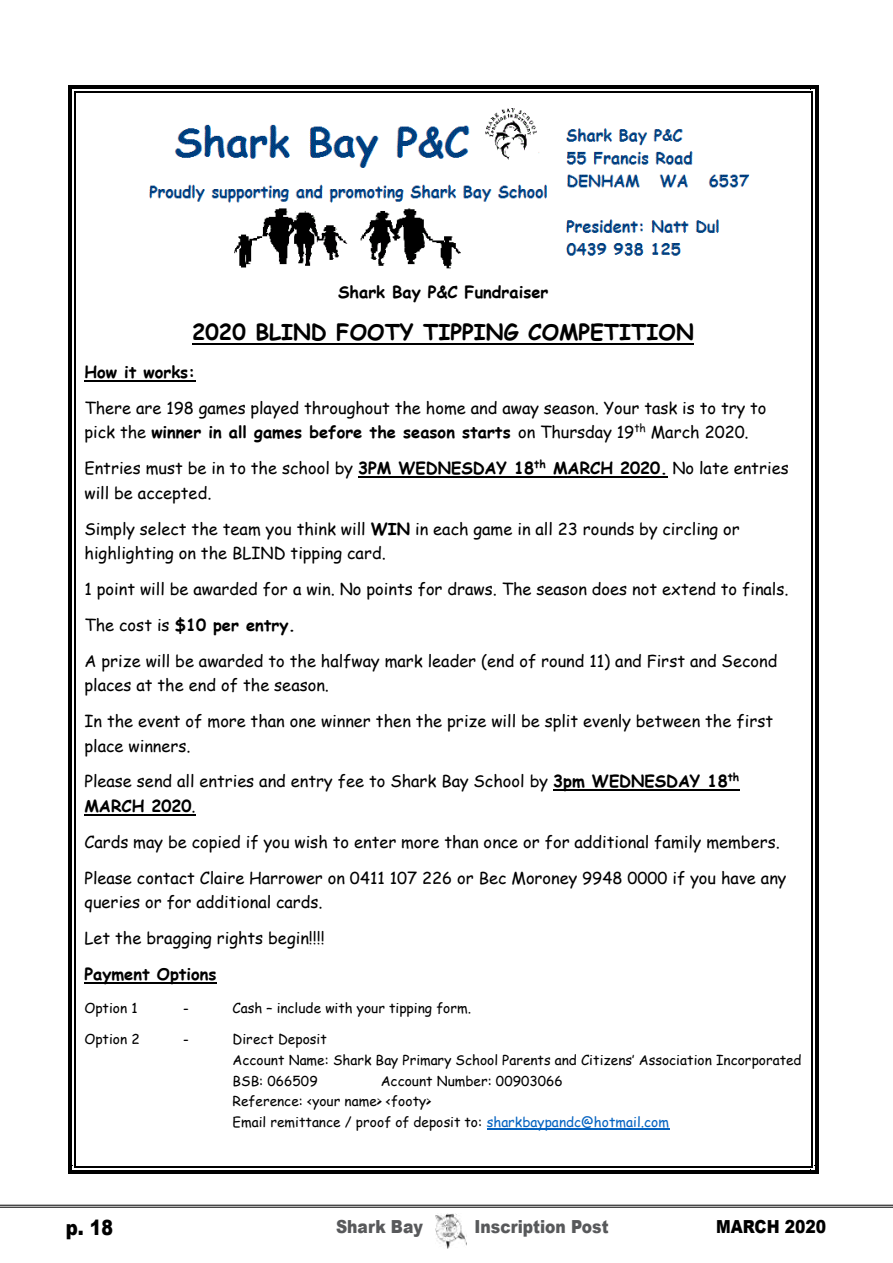
<style>
.page{position:relative;width:893px;height:1263px;background:#fff}
.page>*{position:absolute;margin:0;border:0;box-sizing:border-box;transform-origin:0 0}
.t1{font:700 21.9px "Comic Sans MS";color:#000}
.t2{font:900 21px "Arial";color:#000;scale:.86 1}
.t3{font:900 18px "Arial";color:#58595b;scale:.86 1}
.t4{font:900 18px "Arial";color:#000;scale:.86 1}
.t5{font:16.5px/35.7px "Comic Sans MS";color:#000}
.t6{font:700 16.5px "Comic Sans MS";color:#000}
.t7{font:13.65px/20.7px "Comic Sans MS";color:#000}
.s1{font-weight:700}
.s2{color:#0563c1}
</style>
<div class="page">
<hr style="left:0;top:1205px;width:893px;height:1px;background:#000">
<hr style="left:0;top:1207px;width:893px;height:1px;background:#000">
<img style="left:435px;top:1213px;width:31px;height:35px">
<hr style="left:192px;top:343px;width:502px;height:2px;background:#000">
<hr style="left:84px;top:380px;width:112px;height:2px;background:#000">
<hr style="left:358px;top:476px;width:309px;height:2px;background:#000">
<hr style="left:553px;top:790px;width:186px;height:1px;background:#000">
<hr style="left:84px;top:814px;width:112px;height:2px;background:#000">
<hr style="left:84px;top:982px;width:133px;height:1px;background:#000">
<hr style="left:487px;top:1128px;width:182px;height:1px;background:#0563c1">
<img style="left:149px;top:108px;width:601px;height:161px">
<svg style="left:68px;top:85px;width:8px;height:8px"></svg>
<hr style="left:76px;top:85px;width:735px;height:4px;background:#000">
<hr style="left:76px;top:91px;width:735px;height:2px;background:#000">
<svg style="left:811px;top:85px;width:8px;height:8px"></svg>
<hr style="left:68px;top:93px;width:4px;height:1073px;background:#000">
<hr style="left:74px;top:93px;width:2px;height:1073px;background:#000">
<hr style="left:815px;top:93px;width:4px;height:1073px;background:#000">
<hr style="left:811px;top:93px;width:2px;height:1073px;background:#000">
<svg style="left:68px;top:1166px;width:8px;height:8px"></svg>
<hr style="left:76px;top:1170px;width:735px;height:4px;background:#000">
<hr style="left:76px;top:1166px;width:735px;height:2px;background:#000">
<svg style="left:811px;top:1166px;width:8px;height:8px"></svg>
<p class="t6" style="left:338px;top:280px;width:212px">Shark Bay P&amp;C Fundraiser</p>
<h1 class="t1" style="left:192px;top:316px;width:503px">2020 BLIND FOOTY TIPPING COMPETITION</h1>
<p class="t6" style="left:84px;top:360px;width:112px">How it works:</p>
<p class="t5" style="left:84px;top:395px;width:683px;line-height:24.8px">There are 198 games played throughout the home and away season. Your task is to try to pick the <span class="s1">winner in all games before the season starts</span> on Thursday 19<sup>th</sup> March 2020.</p>
<p class="t5" style="left:84px;top:455px;width:706px;line-height:24.6px">Entries must be in to the school by <span class="s1">3PM WEDNESDAY 18</span><sup>th</sup> <span class="s1">MARCH 2020.</span> No late entries will be accepted.</p>
<p class="t5" style="left:84px;top:515px;width:657px;line-height:24.9px">Simply select the team you think will <span class="s1">WIN</span> in each game in all 23 rounds by circling or highlighting on the BLIND tipping card.</p>
<p class="t5" style="left:84px;top:571px;width:705px">1 point will be awarded for a win. No points for draws. The season does not extend to finals.<br>The cost is <span class="s1">$10 per entry.<br></span>A prize will be awarded to the halfway mark leader (end of round 11) and First and Second</p>
<p class="t5" style="left:85px;top:667px;width:690px">places at the end of the season.<br>In the event of more than one winner then the prize will be split evenly between the first</p>
<p class="t5" style="left:85px;top:727px;width:656px">place winners.<br>Please send all entries and entry fee to Shark Bay School by <span class="s1">3pm WEDNESDAY 18</span><sup>th</sup></p>
<p class="t5" style="left:84px;top:788px;width:703px"><span class="s1">MARCH 2020</span>.<br>Cards may be copied if you wish to enter more than once or for additional family members.<br>Please contact Claire Harrower on 0411 107 226 or Bec Moroney 9948 0000 if you have any</p>
<p class="t5" style="left:84px;top:884px;width:242px">queries or for additional cards.<br>Let the bragging rights begin!!!!</p>
<p class="t6" style="left:84px;top:962px;width:133px">Payment Options</p>
<p class="t7" style="left:84px;top:997px;width:55px">Option 1</p>
<p class="t7" style="left:183px;top:997px;width:7px">-</p>
<p class="t7" style="left:233px;top:997px;width:240px">Cash – include with your tipping form.</p>
<p class="t7" style="left:84px;top:1028px;width:57px">Option 2</p>
<p class="t7" style="left:183px;top:1028px;width:7px">-</p>
<p class="t7" style="left:233px;top:1028px;width:570px">Direct Deposit<br>Account Name: Shark Bay Primary School Parents and Citizens’ Association Incorporated<br>BSB: 066509</p>
<p class="t7" style="left:233px;top:1070px;width:438px;text-indent:148px">Account Number: 00903066<br>Reference: &lt;your name&gt; &lt;footy&gt;<br>Email remittance / proof of deposit to: <span class="s2">sharkbaypandc@hotmail.com</span></p>
<p class="t2" style="left:66px;top:1212px;width:56px">p. 18</p>
<p class="t3" style="left:336px;top:1213px;width:102px">Shark Bay</p>
<p class="t3" style="left:475px;top:1213px;width:157px">Inscription Post</p>
<p class="t4" style="left:716px;top:1213px;width:130px">MARCH 2020</p>
</div>
